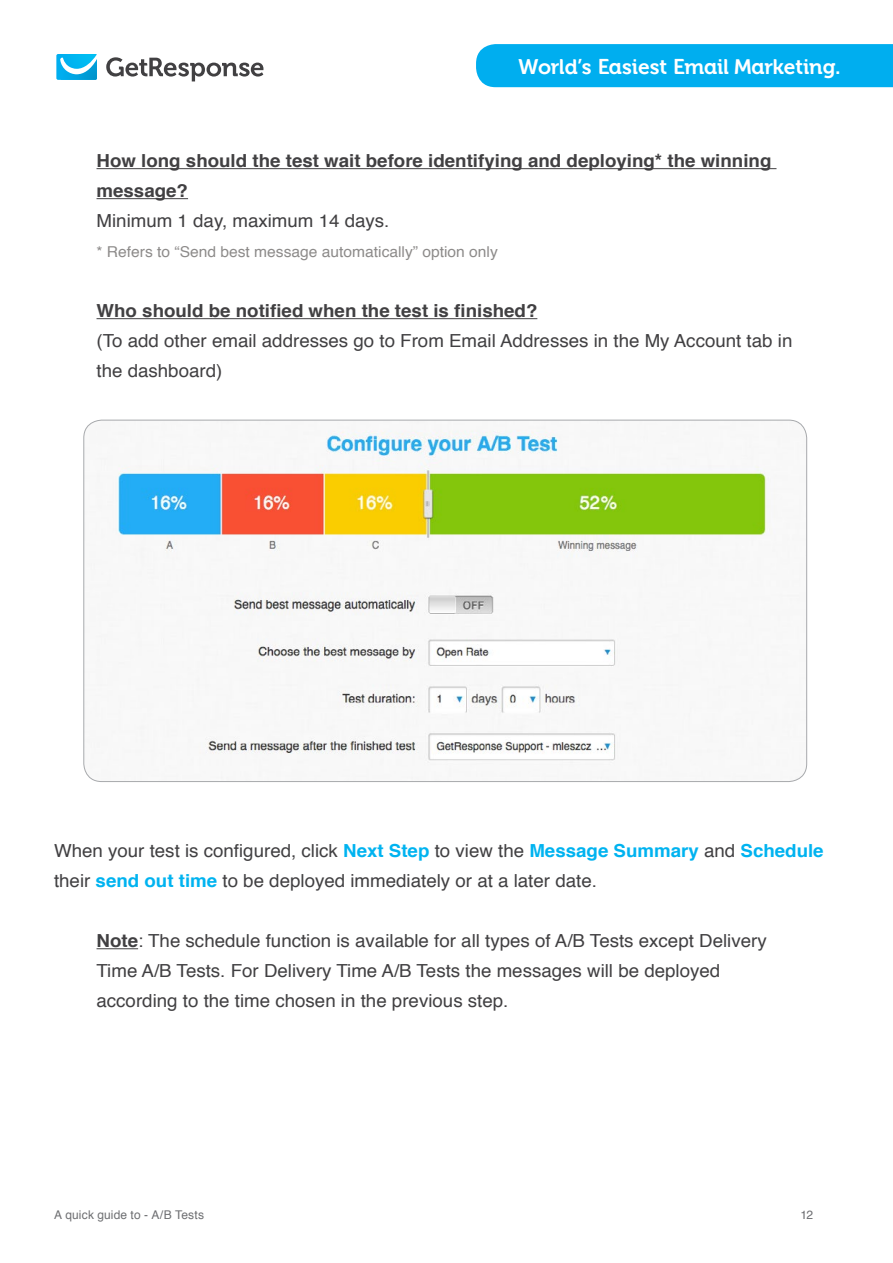
<style>
.page{position:relative;width:893px;height:1263px;background:#fff}
.page>*{position:absolute;margin:0;border:0;box-sizing:border-box;transform-origin:0 0}
.t1{font:21px "Get Response Pro";letter-spacing:-.005em;color:#fff}
.t2{font:18px/30px "Helvetica";color:#414042;scale:1.04 1}
.t3{font:700 18px/30px "Helvetica";color:#414042;scale:1.04 1}
.t4{font:15px "Helvetica";color:#8d8b8a;scale:1.04 1}
.t5{font:12px "Helvetica";letter-spacing:.01em;color:#6d6e71}
.s1{font-weight:700;color:#00b3f0}
.s2{font-weight:700}
</style>
<div class="page">
<div style="left:476px;top:44px;width:417px;height:43px;background:#00aeef"></div>
<svg style="left:106px;top:57px;width:157px;height:24px"></svg>
<div style="left:56px;top:54px;width:41px;height:26px;background:#00aeef;border-radius:2px"></div>
<img style="left:60px;top:74px;width:37px;height:6px">
<img style="left:78px;top:54px;width:19px;height:1px">
<svg style="left:60px;top:55px;width:37px;height:19px"></svg>
<hr style="left:97px;top:168px;width:679px;height:1px;background:#414042">
<hr style="left:97px;top:198px;width:91px;height:1px;background:#414042">
<hr style="left:97px;top:318px;width:440px;height:1px;background:#414042">
<hr style="left:97px;top:948px;width:41px;height:1px;background:#414042">
<img style="left:84px;top:420px;width:723px;height:361px">
<p class="t1" style="left:519px;top:55px;width:324px">World’s Easiest Email Marketing.</p>
<p class="t3" style="left:97px;top:146px;width:650px">How long should the test wait before identifying and deploying* the winning message?</p>
<p class="t2" style="left:97px;top:207px;width:283px">Minimum 1 day, maximum 14 days.</p>
<p class="t4" style="left:97px;top:240px;width:387px">* Refers to “Send best message automatically” option only</p>
<p class="t3" style="left:97px;top:296px;width:425px">Who should be notified when the test is finished?</p>
<p class="t2" style="left:97px;top:327px;width:671px">(To add other email addresses go to From Email Addresses in the My Account tab in the dashboard)</p>
<p class="t2" style="left:54px;top:837px;width:742px">When your test is configured, click <span class="s1">Next Step</span> to view the <span class="s1">Message Summary</span> and <span class="s1">Schedule </span>their <span class="s1">send out time</span> to be deployed immediately or at a later date.</p>
<p class="t2" style="left:97px;top:927px;width:646px"><span class="s2">Note</span>: The schedule function is available for all types of A/B Tests except Delivery<br>Time A/B Tests. For Delivery Time A/B Tests the messages will be deployed according to the time chosen in the previous step.</p>
<p class="t5" style="left:54px;top:1205px;width:152px">A quick guide to - A/B Tests</p>
<p class="t5" style="left:800px;top:1205px;width:14px">12</p>
</div>
